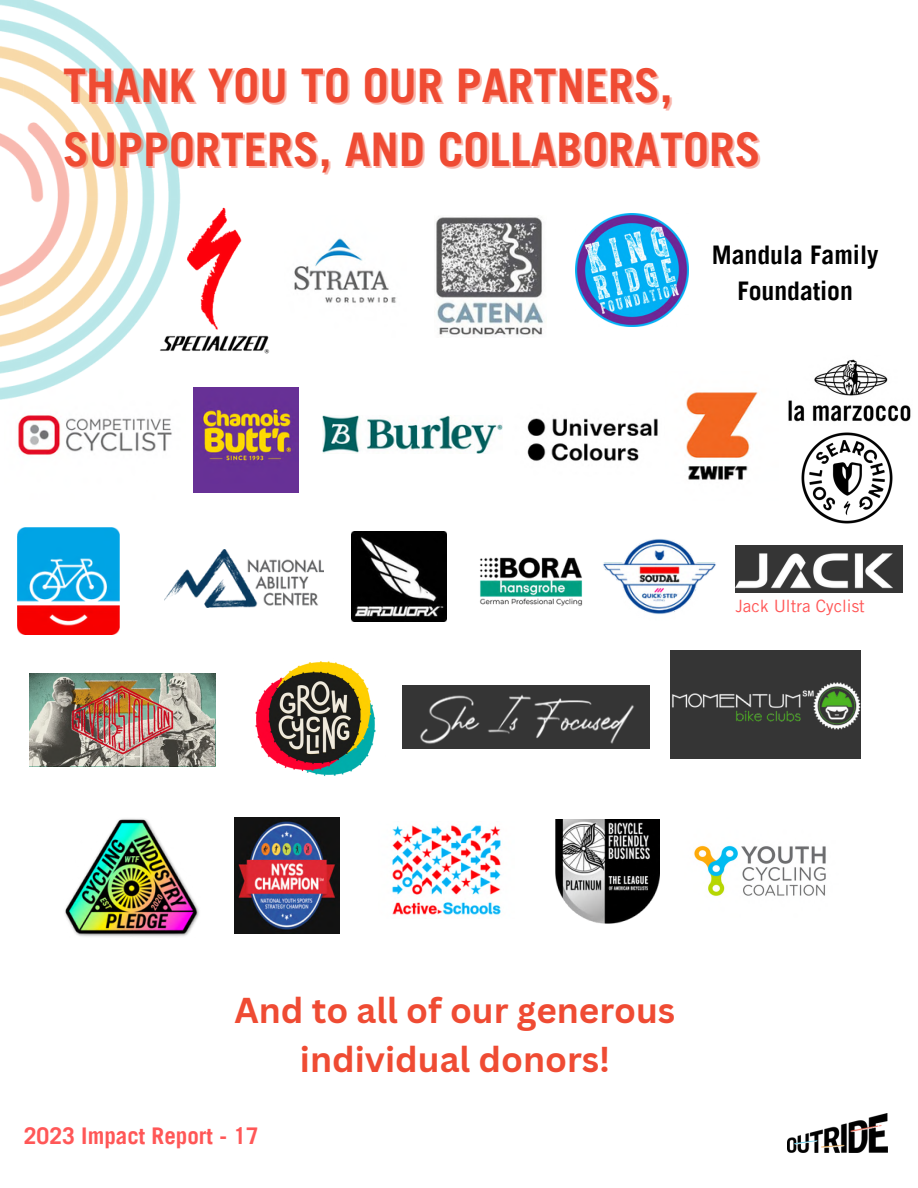
<style>
.page{position:relative;width:918px;height:1188px;background:#fff}
.page>*{position:absolute;margin:0;border:0;box-sizing:border-box;transform-origin:0 0}
.t1{font:700 46.5px/64.2px "Trade Gothic LT Pro";color:#ef4b33}
.t2{font:700 35.1px/48.9px "Canva Sans";color:#ef4b33;text-align:center}
.t3{font:700 25.65px/35.8px "Trade Gothic LT Pro";color:#000;text-align:center}
.t4{font:700 22.95px "Trade Gothic LT Pro";color:#ff5757}
.t5{font:17.1px "Trade Gothic LT Pro";color:#ff5757}
</style>
<div class="page">
<img style="left:18px;top:415px;width:154px;height:40px">
<img style="left:0;top:0;width:181px;height:400px">
<img style="left:294px;top:238px;width:102px;height:65px">
<img style="left:17px;top:527px;width:102px;height:107px">
<img style="left:30px;top:673px;width:185px;height:94px">
<img style="left:694px;top:845px;width:132px;height:51px">
<img style="left:480px;top:557px;width:103px;height:49px">
<img style="left:392px;top:825px;width:109px;height:90px">
<img style="left:555px;top:820px;width:105px;height:104px">
<img style="left:65px;top:818px;width:134px;height:119px">
<img style="left:603px;top:539px;width:113px;height:75px">
<img style="left:235px;top:817px;width:105px;height:116px">
<div style="left:671px;top:650px;width:190px;height:109px;background:#353535"></div>
<img style="left:670px;top:679px;width:191px;height:53px">
<img style="left:323px;top:416px;width:180px;height:38px">
<img style="left:255px;top:661px;width:121px;height:116px">
<img style="left:194px;top:388px;width:105px;height:104px">
<img style="left:527px;top:418px;width:131px;height:43px">
<img style="left:436px;top:217px;width:108px;height:120px">
<div style="left:735px;top:545px;width:168px;height:48px;background:#353535"></div>
<img style="left:735px;top:553px;width:158px;height:36px">
<img style="left:139px;top:204px;width:131px;height:152px">
<img style="left:575px;top:213px;width:114px;height:114px">
<div style="left:402px;top:685px;width:248px;height:63px;background:#353535"></div>
<img style="left:420px;top:695px;width:214px;height:49px">
<img style="left:787px;top:1113px;width:100px;height:40px">
<img style="left:802px;top:432px;width:91px;height:91px">
<img style="left:788px;top:359px;width:123px;height:63px">
<img style="left:164px;top:550px;width:159px;height:57px">
<img style="left:686px;top:392px;width:72px;height:88px">
<img style="left:351px;top:531px;width:96px;height:90px">
<p class="t1" style="left:63px;top:59px;width:699px">THANK YOU TO OUR PARTNERS,<br>SUPPORTERS, AND COLLABORATORS</p>
<p class="t3" style="left:712px;top:240px;width:168px">Mandula Family<br>Foundation</p>
<p class="t5" style="left:735px;top:600px;width:131px">Jack Ultra Cyclist</p>
<p class="t2" style="left:235px;top:985px;width:442px">And to all of our generous individual donors!</p>
<p class="t4" style="left:24px;top:1128px;width:237px">2023 Impact Report - 17</p>
</div>
